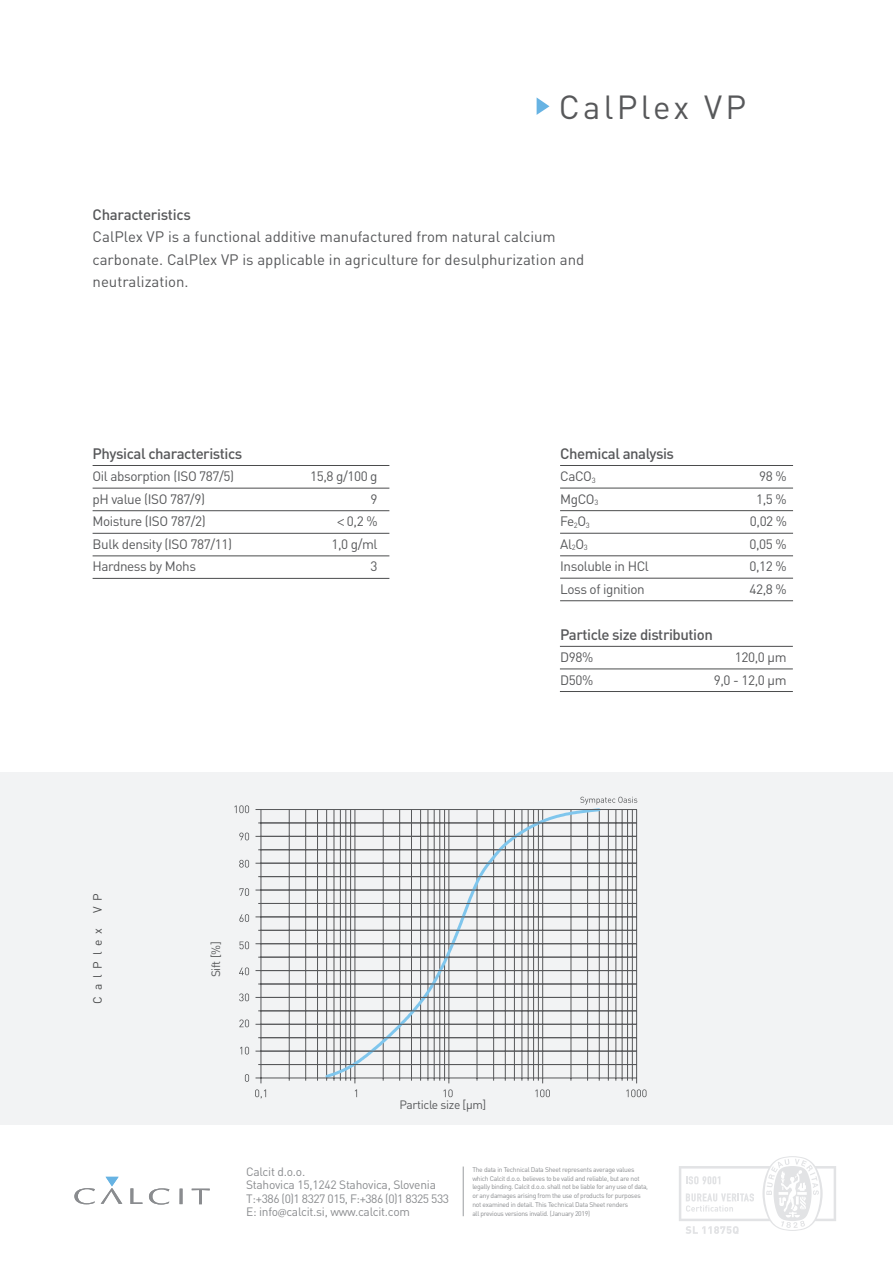
<style>
.page{position:relative;width:893px;height:1263px;background:#fff}
.page>*{position:absolute;margin:0;border:0;box-sizing:border-box;transform-origin:0 0}
.t1{font:33px "DIN Pro";letter-spacing:.1em;color:#57585a}
.t2{font:15px/22.5px "DIN Pro";color:#57585a}
.t3{font:500 15px "DIN Pro";letter-spacing:-.03em;color:#57585a}
.t4{font:13.5px "DIN Pro";letter-spacing:-.03em;color:#57585a}
.t5{font:12px/13.5px "DIN Pro";letter-spacing:-.02em;color:#8a8c8f}
.t6{font:12px "DIN Pro";letter-spacing:-.03em;color:#57585a}
.t7{font:12px "DIN Pro";letter-spacing:.5em;color:#4b4c4d}
.t8{font:6.75px/8.9px "DIN Pro";letter-spacing:-.04em;color:#8a8c8f}
.s1{font-family:"Myriad Pro"}
</style>
<div class="page">
<hr style="left:463px;top:1166px;width:1px;height:50px;background:#9a9c9f">
<svg style="left:679px;top:1156px;width:157px;height:78px"></svg>
<svg style="left:537px;top:98px;width:12px;height:17px"></svg>
<div style="left:0;top:773px;width:893px;height:351px;background:#f2f3f4"></div>
<svg style="left:149px;top:1188px;width:20px;height:16px"></svg>
<svg style="left:130px;top:1188px;width:12px;height:16px"></svg>
<svg style="left:180px;top:1188px;width:2px;height:16px"></svg>
<svg style="left:192px;top:1189px;width:18px;height:15px"></svg>
<svg style="left:101px;top:1177px;width:21px;height:27px"></svg>
<svg style="left:74px;top:1188px;width:21px;height:16px"></svg>
<hr style="left:93px;top:465px;width:296px;height:1px;background:#4b4c4d">
<hr style="left:93px;top:488px;width:296px;height:1px;background:#4b4c4d">
<hr style="left:93px;top:510px;width:296px;height:1px;background:#4b4c4d">
<hr style="left:93px;top:533px;width:296px;height:1px;background:#4b4c4d">
<hr style="left:93px;top:556px;width:296px;height:1px;background:#4b4c4d">
<hr style="left:560px;top:465px;width:233px;height:1px;background:#4b4c4d">
<hr style="left:560px;top:488px;width:233px;height:1px;background:#4b4c4d">
<hr style="left:560px;top:510px;width:233px;height:1px;background:#4b4c4d">
<hr style="left:560px;top:533px;width:233px;height:1px;background:#4b4c4d">
<hr style="left:560px;top:555px;width:233px;height:1px;background:#4b4c4d">
<hr style="left:560px;top:646px;width:233px;height:1px;background:#4b4c4d">
<hr style="left:560px;top:669px;width:233px;height:1px;background:#4b4c4d">
<hr style="left:560px;top:691px;width:233px;height:1px;background:#4b4c4d">
<svg style="left:580px;top:797px;width:57px;height:7px"></svg>
<svg style="left:245px;top:1074px;width:4px;height:8px"></svg>
<svg style="left:240px;top:1047px;width:9px;height:7px"></svg>
<svg style="left:239px;top:1019px;width:10px;height:8px"></svg>
<svg style="left:239px;top:993px;width:10px;height:8px"></svg>
<svg style="left:239px;top:967px;width:10px;height:8px"></svg>
<svg style="left:239px;top:941px;width:10px;height:8px"></svg>
<svg style="left:239px;top:914px;width:10px;height:8px"></svg>
<svg style="left:239px;top:888px;width:10px;height:8px"></svg>
<svg style="left:239px;top:860px;width:10px;height:8px"></svg>
<svg style="left:239px;top:832px;width:10px;height:8px"></svg>
<svg style="left:234px;top:805px;width:15px;height:8px"></svg>
<hr style="left:289px;top:809px;width:1px;height:269px;background:#57585a">
<hr style="left:305px;top:809px;width:1px;height:269px;background:#57585a">
<hr style="left:317px;top:809px;width:1px;height:269px;background:#57585a">
<hr style="left:608px;top:809px;width:1px;height:269px;background:#57585a">
<hr style="left:616px;top:809px;width:1px;height:269px;background:#57585a">
<hr style="left:622px;top:809px;width:1px;height:269px;background:#57585a">
<hr style="left:627px;top:809px;width:1px;height:269px;background:#57585a">
<hr style="left:632px;top:809px;width:1px;height:269px;background:#57585a">
<svg style="left:323px;top:808px;width:279px;height:272px"></svg>
<svg style="left:334px;top:1079px;width:22px;height:4px"></svg>
<svg style="left:428px;top:1079px;width:22px;height:4px"></svg>
<svg style="left:522px;top:1079px;width:21px;height:4px"></svg>
<svg style="left:616px;top:1079px;width:21px;height:4px"></svg>
<hr style="left:261px;top:1078px;width:376px;height:1px;background:#57585a">
<svg style="left:255px;top:1078px;width:7px;height:5px"></svg>
<hr style="left:261px;top:809px;width:1px;height:269px;background:#57585a">
<hr style="left:261px;top:809px;width:376px;height:1px;background:#57585a">
<hr style="left:261px;top:1064px;width:376px;height:1px;background:#57585a">
<hr style="left:261px;top:1037px;width:376px;height:1px;background:#57585a">
<hr style="left:261px;top:1010px;width:376px;height:1px;background:#57585a">
<hr style="left:261px;top:984px;width:376px;height:1px;background:#57585a">
<hr style="left:261px;top:957px;width:376px;height:1px;background:#57585a">
<hr style="left:261px;top:930px;width:376px;height:1px;background:#57585a">
<hr style="left:261px;top:903px;width:376px;height:1px;background:#57585a">
<hr style="left:261px;top:876px;width:376px;height:1px;background:#57585a">
<hr style="left:261px;top:849px;width:376px;height:1px;background:#57585a">
<hr style="left:261px;top:823px;width:376px;height:1px;background:#57585a">
<hr style="left:261px;top:1051px;width:376px;height:1px;background:#57585a">
<hr style="left:261px;top:1024px;width:376px;height:1px;background:#57585a">
<hr style="left:261px;top:997px;width:376px;height:1px;background:#57585a">
<hr style="left:261px;top:970px;width:376px;height:1px;background:#57585a">
<hr style="left:261px;top:943px;width:376px;height:1px;background:#57585a">
<hr style="left:261px;top:917px;width:376px;height:1px;background:#57585a">
<hr style="left:261px;top:890px;width:376px;height:1px;background:#57585a">
<hr style="left:261px;top:863px;width:376px;height:1px;background:#57585a">
<hr style="left:261px;top:836px;width:376px;height:1px;background:#57585a">
<hr style="left:636px;top:809px;width:1px;height:269px;background:#57585a">
<svg style="left:255px;top:1089px;width:11px;height:10px"></svg>
<svg style="left:443px;top:1089px;width:6px;height:8px"></svg>
<svg style="left:448px;top:1089px;width:5px;height:8px"></svg>
<svg style="left:535px;top:1089px;width:15px;height:8px"></svg>
<svg style="left:626px;top:1089px;width:20px;height:8px"></svg>
<hr style="left:93px;top:578px;width:296px;height:1px;background:#4b4c4d">
<hr style="left:560px;top:578px;width:233px;height:1px;background:#4b4c4d">
<hr style="left:560px;top:600px;width:233px;height:1px;background:#4b4c4d">
<h1 class="t1" style="left:559px;top:84px;width:189px">CalPlex VP</h1>
<h2 class="t3" style="left:93px;top:204px;width:100px">Characteristics</h2>
<h2 class="t2" style="left:93px;top:225px;width:493px">CalPlex VP is a functional additive manufactured from natural calcium carbonate. CalPlex VP is applicable in agriculture for desulphurization and neutralization.</h2>
<h2 class="t3" style="left:93px;top:443px;width:151px">Physical characteristics</h2>
<h3 class="t4" style="left:93px;top:467px;width:143px">Oil absorption (ISO 787/5)</h3>
<h3 class="t4" style="left:310px;top:467px;width:69px">15,8 g/100 g</h3>
<h3 class="t4" style="left:93px;top:490px;width:114px">pH value (ISO 787/9)</h3>
<h3 class="t4" style="left:371px;top:490px;width:9px">9</h3>
<h3 class="t4" style="left:93px;top:512px;width:115px">Moisture (ISO 787/2)</h3>
<h3 class="t4" style="left:337px;top:512px;width:42px"><span class="s1">&lt;</span> 0,2 %</h3>
<h3 class="t4" style="left:93px;top:535px;width:141px">Bulk density (ISO 787/11)</h3>
<h3 class="t4" style="left:331px;top:535px;width:48px">1,0 g/ml</h3>
<h3 class="t4" style="left:93px;top:557px;width:105px">Hardness by Mohs</h3>
<h3 class="t4" style="left:371px;top:557px;width:9px">3</h3>
<h2 class="t3" style="left:560px;top:443px;width:115px">Chemical analysis</h2>
<h3 class="t4" style="left:560px;top:467px;width:37px">CaCO<sub>3</sub></h3>
<h3 class="t4" style="left:759px;top:467px;width:29px">98 %</h3>
<h3 class="t4" style="left:560px;top:490px;width:40px">MgCO<sub>3</sub></h3>
<h3 class="t4" style="left:756px;top:490px;width:32px">1,5 %</h3>
<h3 class="t4" style="left:560px;top:512px;width:31px">Fe<sub>2</sub>O<sub>3</sub></h3>
<h3 class="t4" style="left:750px;top:512px;width:39px">0,02 %</h3>
<h3 class="t4" style="left:560px;top:535px;width:29px">Al<sub>2</sub>O<sub>3</sub></h3>
<h3 class="t4" style="left:749px;top:535px;width:39px">0,05 %</h3>
<h3 class="t4" style="left:560px;top:557px;width:90px">Insoluble in HCl</h3>
<h3 class="t4" style="left:749px;top:557px;width:39px">0,12 %</h3>
<h3 class="t4" style="left:560px;top:580px;width:86px">Loss of ignition</h3>
<h3 class="t4" style="left:749px;top:580px;width:39px">42,8 %</h3>
<h2 class="t3" style="left:560px;top:624px;width:154px">Particle size distribution</h2>
<h3 class="t4" style="left:560px;top:648px;width:35px">D98%</h3>
<h3 class="t4" style="left:735px;top:648px;width:53px">120,0 µm</h3>
<h3 class="t4" style="left:560px;top:670px;width:35px">D50%</h3>
<h3 class="t4" style="left:714px;top:670px;width:74px">9,0 - 12,0 µm</h3>
<h3 class="t7" style="left:89px;top:1004px;width:113px;rotate:-90deg">CalPlex VP</h3>
<h3 class="t6" style="left:208px;top:977px;width:37px;rotate:-90deg">Sift [%]</h3>
<h3 class="t6" style="left:399px;top:1097px;width:88px">Particle size [µm]</h3>
<h3 class="t5" style="left:246px;top:1164px;width:204px">Calcit d.o.o.<br>Stahovica 15,1242 Stahovica, Slovenia T:+386 (0)1 8327 015, F:+386 (0)1 8325 533<br>E: info<span class="s1">@</span>calcit.si, www.calcit.com</h3>
<p class="t8" style="left:472px;top:1164px;width:177px">The data in Technical Data Sheet represents average values which Calcit d.o.o. believes to be valid and reliable, but are not legally binding. Calcit d.o.o. shall not be liable for any use of data, or any damages arising from the use of products for purposes not examined in detail. This Technical Data Sheet renders<br>all previous versions invalid. (January 2019)</p>
</div>
